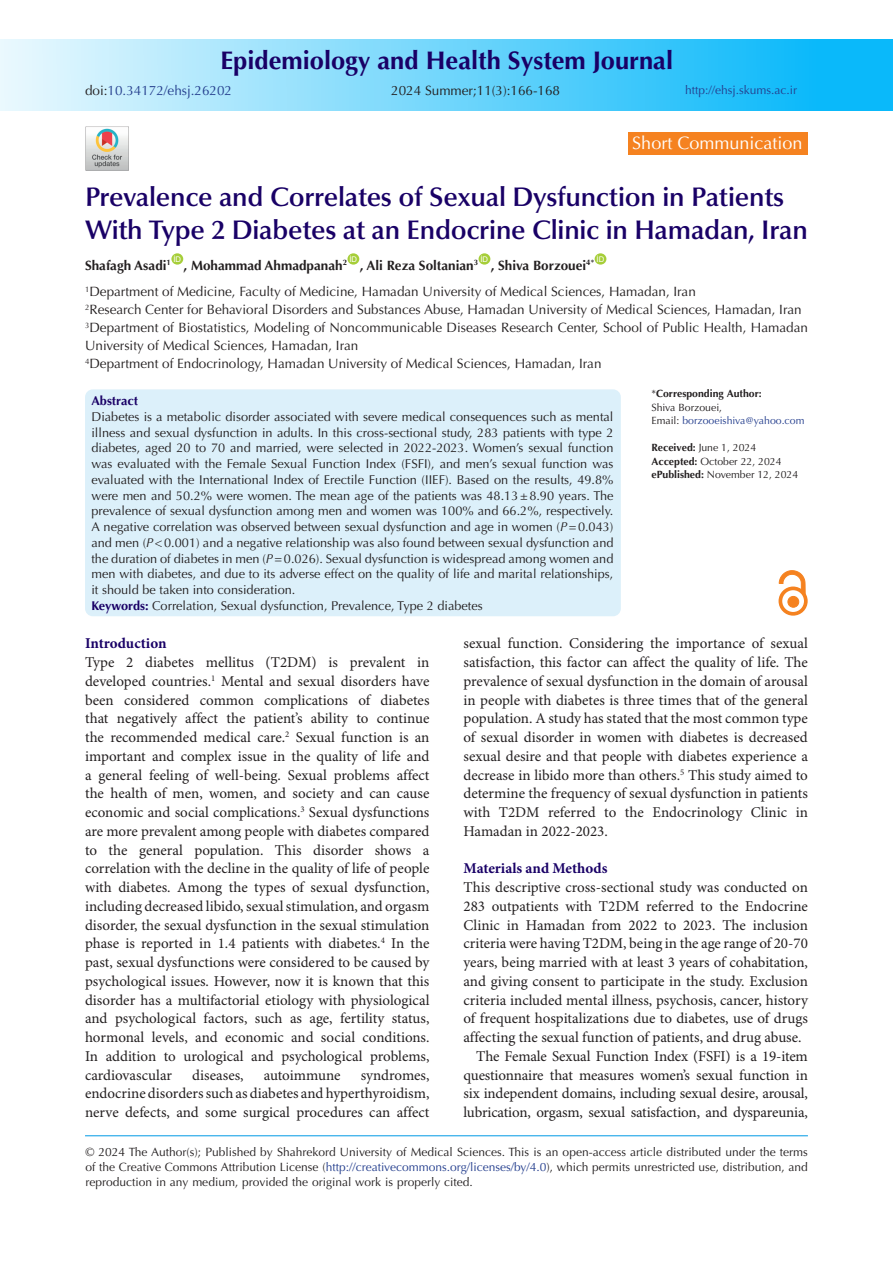
<style>
.page{position:relative;width:893px;height:1263px;background:#fff}
.page>*{position:absolute;margin:0;border:0;box-sizing:border-box;transform-origin:0 0}
.t1{font:600 27px/33px "Optima LT Std";letter-spacing:-.01em;color:#190066}
.t2{font:700 25.5px "Optima LT Std";color:#190066}
.t3{font:18px "Optima LT Std";color:#fff}
.t4{font:15px/18.8px "Minion Pro";color:#231f20;text-align:justify}
.t5{font:700 15px "Minion Pro";color:#190066}
.t6{font:13.5px/18px "Optima LT Std";color:#231f20}
.t7{font:700 13.5px "Optima LT Std";color:#231f20}
.t8{font:13.5px "Optima LT Std";color:#253f8e}
.t9{font:12.75px/15.8px "Optima LT Std";color:#231f20;text-align:justify}
.t10{font:700 12.75px "Optima LT Std";color:#190066}
.t11{font:12px/15px "Optima LT Std";color:#231f20;text-align:justify}
.t12{font:12px "Optima LT Std";color:#253f8e}
.t13{font:10.5px "Optima LT Std";color:#231f20}
.t14{font:10.5px "Optima LT Std";color:#253f8e}
.t15{font:700 10.5px "Optima LT Std";color:#231f20}
.t16{font:7.8px "Arial";color:#fff}
.s1{color:#231f20}
.s2{font-style:italic}
.s3{font-weight:700;color:#190066}
.s4{font-weight:400}
.s5{font-weight:700}
.s6{color:#253f8e}
</style>
<div class="page">
<div style="left:0;top:39px;width:893px;height:72px;background:linear-gradient(to right,#e9f8fe,#00b4f9)"></div>
<hr style="left:85px;top:1135px;width:723px;height:1px;background:#0099e5">
<div style="left:171px;top:253px;width:12px;height:12px;background:#a6ce39;border-radius:50%"></div>
<svg style="left:347px;top:253px;width:12px;height:12px"></svg>
<div style="left:479px;top:253px;width:11px;height:12px;background:#a6ce39;border-radius:50%"></div>
<div style="left:595px;top:253px;width:11px;height:12px;background:#a6ce39;border-radius:50%"></div>
<div style="left:629px;top:132px;width:179px;height:23px;background:#f58220"></div>
<img style="left:85px;top:127px;width:43px;height:43px">
<div style="left:788px;top:596px;width:11px;height:11px;background:#f58220;border-radius:50%"></div>
<div style="left:788px;top:596px;width:11px;height:11px;border:1px solid #f58220;border-radius:50%"></div>
<div style="left:778px;top:586px;width:30px;height:30px;border:4px solid #f58220;border-radius:50%"></div>
<svg style="left:779px;top:570px;width:26px;height:25px"></svg>
<div style="left:85px;top:389px;width:536px;height:227px;background:#dcf0fa;border-radius:8px"></div>
<p class="t2" style="left:221px;top:45px;width:454px">Epidemiology and Health System Journal</p>
<p class="t8" style="left:85px;top:83px;width:149px"><span class="s1">doi:</span>10.34172/ehsj.26202</p>
<p class="t6" style="left:391px;top:82px;width:170px">2024 Summer;11(3):166-168</p>
<p class="t12" style="left:685px;top:83px;width:114px">http://ehsj.skums.ac.ir</p>
<p class="t3" style="left:632px;top:132px;width:172px">Short Communication</p>
<p class="t1" style="left:85px;top:180px;width:724px">Prevalence and Correlates of Sexual Dysfunction in Patients<br>With Type 2 Diabetes at an Endocrine Clinic in Hamadan, Iran</p>
<p class="t7" style="left:85px;top:257px;width:87px">Shafagh Asadi<sup>1</sup></p>
<p class="t16" style="left:596px;top:254px;width:9px">ID</p>
<p class="t6" style="left:85px;top:283px;width:612px"><sup>1</sup>Department of Medicine, Faculty of Medicine, Hamadan University of Medical Sciences, Hamadan, Iran</p>
<p class="t6" style="left:85px;top:301px;width:718px"><sup>2</sup>Research Center for Behavioral Disorders and Substances Abuse, Hamadan University of Medical Sciences, Hamadan, Iran</p>
<p class="t6" style="left:85px;top:319px;width:724px"><sup>3</sup>Department of Biostatistics, Modeling of Noncommunicable Diseases Research Center, School of Public Health, Hamadan<br>University of Medical Sciences, Hamadan, Iran</p>
<p class="t6" style="left:85px;top:355px;width:518px"><sup>4</sup>Department of Endocrinology, Hamadan University of Medical Sciences, Hamadan, Iran</p>
<p class="t16" style="left:173px;top:254px;width:9px">ID</p>
<p class="t16" style="left:349px;top:254px;width:9px">ID</p>
<p class="t16" style="left:480px;top:254px;width:9px">ID</p>
<p class="t7" style="left:184px;top:257px;width:165px">, Mohammad Ahmadpanah<sup>2</sup></p>
<p class="t7" style="left:360px;top:257px;width:120px">, Ali Reza Soltanian<sup>3</sup></p>
<p class="t7" style="left:491px;top:257px;width:105px">, Shiva Borzouei<sup>4*</sup></p>
<p class="t10" style="left:91px;top:393px;width:48px">Abstract</p>
<p class="t9" style="left:91px;top:409px;width:524px">Diabetes is a metabolic disorder associated with severe medical consequences such as mental illness and sexual dysfunction in adults. In this cross-sectional study, 283 patients with type 2 diabetes, aged 20 to 70 and married, were selected in 2022-2023. Women’s sexual function was evaluated with the Female Sexual Function Index (FSFI), and men’s sexual function was evaluated with the International Index of Erectile Function (IIEF). Based on the results, 49.8% were men and 50.2% were women. The mean age of the patients was 48.13±8.90 years. The prevalence of sexual dysfunction among men and women was 100% and 66.2%, respectively.<br>A negative correlation was observed between sexual dysfunction and age in women (<span class="s2">P</span>=0.043) and men (<span class="s2">P</span>&lt;0.001) and a negative relationship was also found between sexual dysfunction and the duration of diabetes in men (<span class="s2">P</span>=0.026). Sexual dysfunction is widespread among women and men with diabetes, and due to its adverse effect on the quality of life and marital relationships, it should be taken into consideration.</p>
<p class="t9" style="left:91px;top:598px;width:393px"><span class="s3">Keywords:</span> Correlation, Sexual dysfunction, Prevalence, Type 2 diabetes</p>
<p class="t15" style="left:651px;top:387px;width:112px"><span class="s4">*</span>Corresponding Author:</p>
<p class="t13" style="left:651px;top:401px;width:72px">Shiva Borzouei,</p>
<p class="t14" style="left:651px;top:414px;width:155px"><span class="s1">Email:</span> borzooeishiva@yahoo.com</p>
<p class="t13" style="left:651px;top:441px;width:106px"><span class="s5">Received:</span> June 1, 2024</p>
<p class="t13" style="left:651px;top:455px;width:132px"><span class="s5">Accepted:</span> October 22, 2024</p>
<p class="t13" style="left:651px;top:468px;width:148px"><span class="s5">ePublished:</span> November 12, 2024</p>
<p class="t5" style="left:85px;top:633px;width:83px">Introduction</p>
<p class="t4" style="left:85px;top:654px;width:346px">Type 2 diabetes mellitus (T2DM) is prevalent in developed countries.<sup>1</sup> Mental and sexual disorders have been considered common complications of diabetes that negatively affect the patient’s ability to continue the recommended medical care.<sup>2</sup> Sexual function is an important and complex issue in the quality of life and a general feeling of well-being. Sexual problems affect the health of men, women, and society and can cause economic and social complications.<sup>3</sup> Sexual dysfunctions are more prevalent among people with diabetes compared to the general population. This disorder shows a correlation with the decline in the quality of life of people with diabetes. Among the types of sexual dysfunction, including decreased libido, sexual stimulation, and orgasm disorder, the sexual dysfunction in the sexual stimulation phase is reported in 1.4 patients with diabetes.<sup>4</sup> In the past, sexual dysfunctions were considered to be caused by psychological issues. However, now it is known that this disorder has a multifactorial etiology with physiological and psychological factors, such as age, fertility status, hormonal levels, and economic and social conditions.<br>In addition to urological and psychological problems, cardiovascular</p>
<p class="t4" style="left:85px;top:1066px;width:346px;text-indent:276px">syndromes, endocrine disorders such as diabetes and hyperthyroidism, nerve defects, and some surgical procedures can affect</p>
<p class="t4" style="left:192px;top:1066px;width:53px">diseases,</p>
<p class="t4" style="left:264px;top:1066px;width:78px">autoimmune</p>
<p class="t4" style="left:463px;top:635px;width:346px">sexual function. Considering the importance of sexual satisfaction, this factor can affect the quality of life. The prevalence of sexual dysfunction in the domain of arousal in people with diabetes is three times that of the general population. A study has stated that the most common type of sexual disorder in women with diabetes is decreased sexual desire and that people with diabetes experience a decrease in libido more than others.<sup>5</sup> This study aimed to determine the frequency of sexual dysfunction in patients with T2DM referred to the Endocrinology Clinic in Hamadan in 2022-2023.</p>
<p class="t5" style="left:463px;top:858px;width:145px">Materials and Methods</p>
<p class="t4" style="left:463px;top:879px;width:346px">This descriptive cross-sectional study was conducted on 283 outpatients with T2DM referred to the Endocrine Clinic in Hamadan from 2022 to 2023. The inclusion criteria were having T2DM, being in the age range of 20-70 years, being married with at least 3 years of cohabitation, and giving consent to participate in the study. Exclusion criteria included mental illness, psychosis, cancer, history of frequent hospitalizations due to diabetes, use of drugs affecting the sexual function of patients, and drug abuse.</p>
<p class="t4" style="left:463px;top:1047px;width:346px;text-indent:13px">The Female Sexual Function Index (FSFI) is a 19-item questionnaire that measures women’s sexual function in six independent domains, including sexual desire, arousal, lubrication, orgasm, sexual satisfaction, and dyspareunia,</p>
<p class="t11" style="left:85px;top:1144px;width:724px">© 2024 The Author(s); Published by Shahrekord University of Medical Sciences. This is an open-access article distributed under the terms of the Creative Commons Attribution License (<span class="s6">http://creativecommons.org/licenses/by/4.0</span>), which permits unrestricted use, distribution, and reproduction in any medium, provided the original work is properly cited.</p>
</div>
